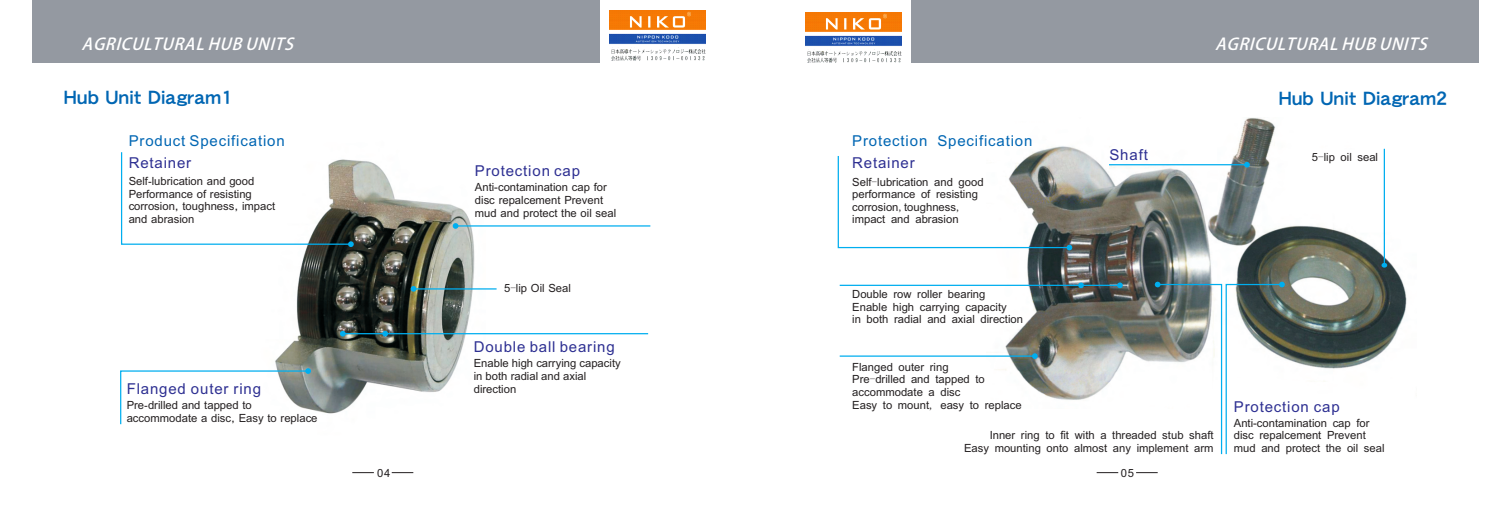
<style>
.page{position:relative;width:1510px;height:518px;background:#fff}
.page>*{position:absolute;margin:0;border:0;box-sizing:border-box;transform-origin:0 0}
.t1{font:20px "DF Shua Shua W7 WINP BF";color:#0166b3}
.t2{font:italic 16.25px "Koz Go Pro";color:#fff}
.t3{font:15px "Arial";letter-spacing:.055em;color:#2e3092}
.t4{font:15px "Arial";letter-spacing:.055em;color:#0166b3}
.t5{font:11.25px/12.6px "Arial";color:#231f20}
.s1{font-family:"DF Hua Zong Std W5"}
.s2{font-family:"Sim Sun"}
</style>
<div class="page">
<div style="left:32px;top:0;width:567px;height:63px;background:#9499a1"></div>
<div style="left:911px;top:0;width:567px;height:63px;background:#9499a1"></div>
<svg style="left:352px;top:472px;width:22px;height:1px"></svg>
<svg style="left:392px;top:472px;width:21px;height:1px"></svg>
<svg style="left:1096px;top:472px;width:22px;height:1px"></svg>
<svg style="left:1136px;top:472px;width:21px;height:1px"></svg>
<img style="left:275px;top:160px;width:211px;height:254px">
<svg style="left:453px;top:223px;width:5px;height:6px"></svg>
<svg style="left:411px;top:286px;width:5px;height:5px"></svg>
<svg style="left:340px;top:330px;width:6px;height:6px"></svg>
<svg style="left:382px;top:330px;width:6px;height:6px"></svg>
<svg style="left:121px;top:152px;width:233px;height:95px"></svg>
<hr style="left:455px;top:225px;width:195px;height:1px;background:#00aeef">
<hr style="left:414px;top:288px;width:82px;height:1px;background:#00aeef">
<hr style="left:342px;top:333px;width:306px;height:1px;background:#00aeef">
<svg style="left:120px;top:368px;width:191px;height:57px"></svg>
<img style="left:986px;top:118px;width:421px;height:282px">
<svg style="left:837px;top:155px;width:235px;height:95px"></svg>
<svg style="left:1117px;top:282px;width:5px;height:6px"></svg>
<hr style="left:839px;top:284px;width:281px;height:2px;background:#00aeef">
<svg style="left:1078px;top:282px;width:6px;height:6px"></svg>
<svg style="left:1032px;top:353px;width:5px;height:6px"></svg>
<hr style="left:839px;top:355px;width:196px;height:1px;background:#00aeef">
<svg style="left:1244px;top:162px;width:5px;height:5px"></svg>
<hr style="left:1109px;top:164px;width:138px;height:1px;background:#00aeef">
<svg style="left:1381px;top:262px;width:6px;height:5px"></svg>
<hr style="left:1383px;top:149px;width:1px;height:116px;background:#00aeef">
<svg style="left:1154px;top:281px;width:130px;height:174px"></svg>
<img style="left:610px;top:11px;width:96px;height:49px">
<img style="left:805px;top:13px;width:96px;height:49px">
<h2 class="t2" style="left:81px;top:36px;width:217px">AGRICULTURAL HUB UNITS</h2>
<h2 class="t2" style="left:1215px;top:36px;width:217px">AGRICULTURAL HUB UNITS</h2>
<h1 class="t1" style="left:64px;top:87px;width:170px">Hub Unit Diagram1</h1>
<h3 class="t4" style="left:129px;top:135px;width:157px">Product Specification</h3>
<h3 class="t3" style="left:129px;top:157px;width:64px">Retainer</h3>
<p class="t5" style="left:129px;top:176px;width:148px">Self<span class="s1">-</span>lubrication and good<br>Performance of resisting corrosion<span class="s1">,</span> toughness<span class="s1">,</span> impact and abrasion</p>
<h3 class="t3" style="left:475px;top:165px;width:107px">Protection cap</h3>
<p class="t5" style="left:475px;top:182px;width:143px">Anti-contamination cap for disc repalcement Prevent mud and protect the oil seal</p>
<p class="t5" style="left:504px;top:283px;width:68px">5<span class="s2">-</span>lip Oil Seal</p>
<h3 class="t3" style="left:474px;top:341px;width:142px">Double ball bearing</h3>
<p class="t5" style="left:474px;top:358px;width:148px">Enable high carrying capacity in both radial and axial</p>
<h3 class="t3" style="left:127px;top:382px;width:136px">Flanged outer ring</h3>
<p class="t5" style="left:474px;top:383px;width:44px">direction</p>
<p class="t5" style="left:127px;top:399px;width:192px">Pre<span class="s1">-</span>drilled and tapped to accommodate a disc<span class="s1">,</span> Easy to replace</p>
<h3 class="t4" style="left:852px;top:135px;width:182px">Protection Specification</h3>
<h3 class="t3" style="left:852px;top:157px;width:64px">Re ainer</h3>
<h3 class="t3" style="left:873px;top:157px;width:6px">t</h3>
<p class="t5" style="left:852px;top:176px;width:133px">Self<span class="s2">-</span>lubrication and good performance of resisting corrosion<span class="s2">,</span>toughness<span class="s2">, </span>impact and abrasion</p>
<h1 class="t1" style="left:1278px;top:88px;width:170px">Hub Unit Diagram2</h1>
<h3 class="t3" style="left:1109px;top:148px;width:40px">Shaft</h3>
<p class="t5" style="left:1311px;top:152px;width:68px">5<span class="s2">-</span>lip oil seal</p>
<p class="t5" style="left:852px;top:289px;width:172px">Double row roller bearing<br>Enable high carrying capacity<br>in both radial and axial direction</p>
<p class="t5" style="left:852px;top:361px;width:171px">Flanged outer ring<br>Pre<span class="s2">-</span>drilled and tapped to accommodate a disc<br>Easy to mount<span class="s2">,</span> easy to replace</p>
<p class="t5" style="left:964px;top:429px;width:251px;text-align:right">Inner ring to fit with a threaded stub shaft<br>Easy mounting onto almost any implement arm</p>
<h3 class="t3" style="left:1233px;top:400px;width:107px">Protection cap</h3>
<p class="t5" style="left:1233px;top:417px;width:152px">Anti-contamination cap for disc repalcement Prevent mud and protect the oil seal</p>
<p class="t5" style="left:377px;top:467px;width:15px">04</p>
<p class="t5" style="left:1120px;top:467px;width:15px">05</p>
</div>
